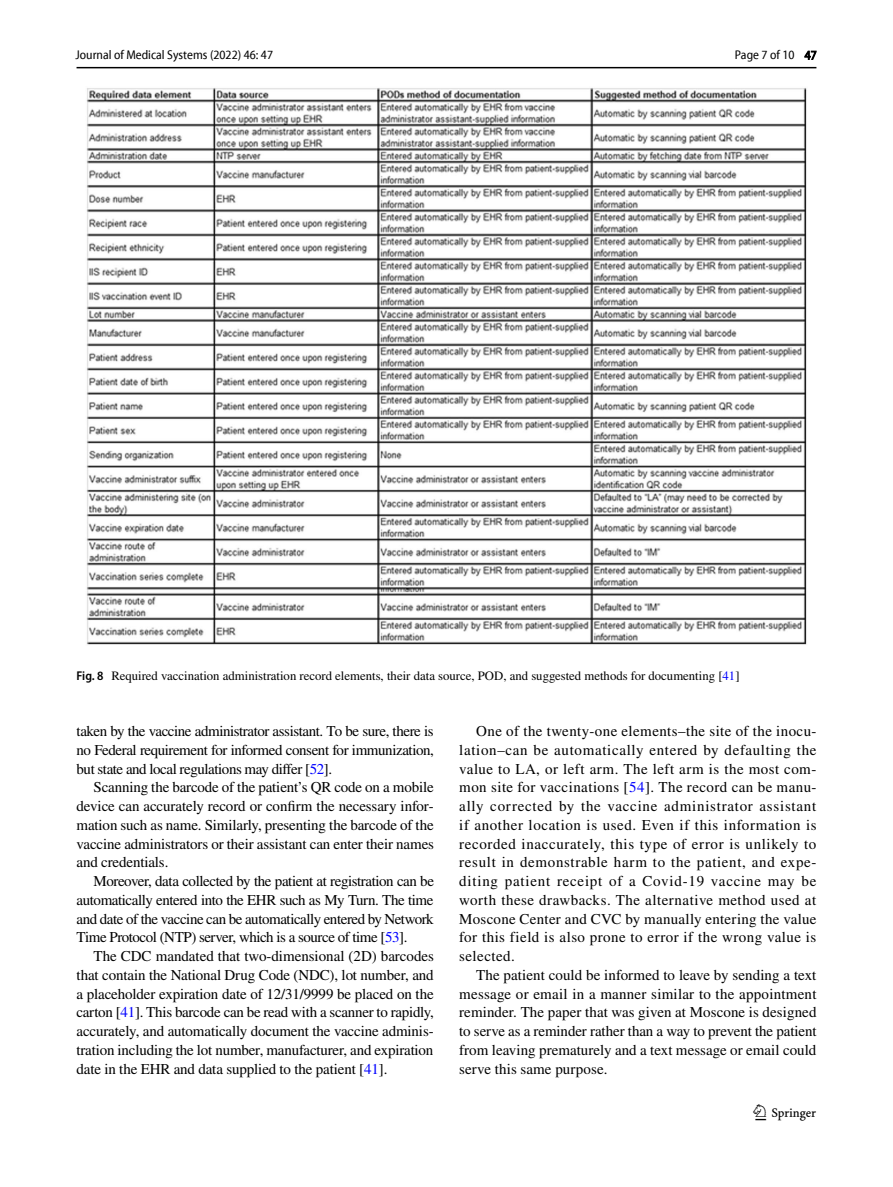
<style>
.page{position:relative;width:893px;height:1187px;background:#fff}
.page>*{position:absolute;margin:0;border:0;box-sizing:border-box;transform-origin:0 0}
.t1{font:22.5px "Springnew Regular 3";color:#000}
.t2{font:15px/18.8px "STIX";letter-spacing:-.01em;color:#000;text-align:justify}
.t3{font:12.75px "STIX";color:#000}
.t4{font:semi-condensed 12.75px "Myriad Pro Unic";color:#000}
.s1{font-family:"Myriad Pro";font-weight:600;font-stretch:semi-condensed}
.s2{color:#00f}
</style>
<div class="page">
<hr style="left:77px;top:67px;width:739px;height:1px;background:#000">
<img style="left:86px;top:88px;width:721px;height:557px">
<p class="t4" style="left:76px;top:50px;width:199px">Journal of Medical Systems (2022) 46: 47</p>
<p class="t4" style="left:735px;top:50px;width:83px">Page 7 of 10 47</p>
<p class="t3" style="left:77px;top:667px;width:664px"><span class="s1">Fig. 8</span> Required vaccination administration record elements, their data source, POD, and suggested methods for documenting [<span class="s2">41</span>]</p>
<p class="t2" style="left:77px;top:722px;width:359px">taken by the vaccine administrator assistant. To be sure, there is no Federal requirement for informed consent for immunization, but state and local regulations may differ [<span class="s2">52</span>].</p>
<p class="t2" style="left:77px;top:778px;width:359px;text-indent:17px">Scanning the barcode of the patient’s QR code on a mobile device can accurately record or confirm the necessary infor&shy;mation such as name. Similarly, presenting the barcode of the vaccine administrators or their assistant can enter their names and credentials.</p>
<p class="t2" style="left:77px;top:872px;width:359px;text-indent:17px">Moreover, data collected by the patient at registration can be automatically entered into the EHR such as My Turn. The time and date of the vaccine can be automatically entered by Network Time Protocol (NTP) server, which is a source of time [<span class="s2">53</span>].</p>
<p class="t2" style="left:77px;top:947px;width:359px;text-indent:17px">The CDC mandated that two-dimensional (2D) barcodes that contain the National Drug Code (NDC), lot number, and a placeholder expiration date of 12/31/9999 be placed on the carton [<span class="s2">41</span>]. This barcode can be read with a scanner to rapidly, accurately, and automatically document the vaccine adminis&shy;tration including the lot number, manufacturer, and expiration date in the EHR and data supplied to the patient [<span class="s2">41</span>].</p>
<p class="t2" style="left:459px;top:722px;width:359px;text-indent:17px">One of the twenty-one elements–the site of the inocu&shy;lation–can be automatically entered by defaulting the value to LA, or left arm. The left arm is the most com&shy;mon site for vaccinations [<span class="s2">54</span>]. The record can be manu&shy;ally corrected by the vaccine administrator assistant if another location is used. Even if this information is recorded inaccurately, this type of error is unlikely to result in demonstrable harm to the patient, and expe&shy;diting patient receipt of a Covid-19 vaccine may be worth these drawbacks. The alternative method used at Moscone Center and CVC by manually entering the value for this field is also prone to error if the wrong value is selected.</p>
<p class="t2" style="left:459px;top:966px;width:359px;text-indent:17px">The patient could be informed to leave by sending a text message or email in a manner similar to the appointment reminder. The paper that was given at Moscone is designed to serve as a reminder rather than a way to prevent the patient from leaving prematurely and a text message or email could serve this same purpose.</p>
<h1 class="t1" style="left:755px;top:1104px;width:62px">1 3</h1>
</div>
